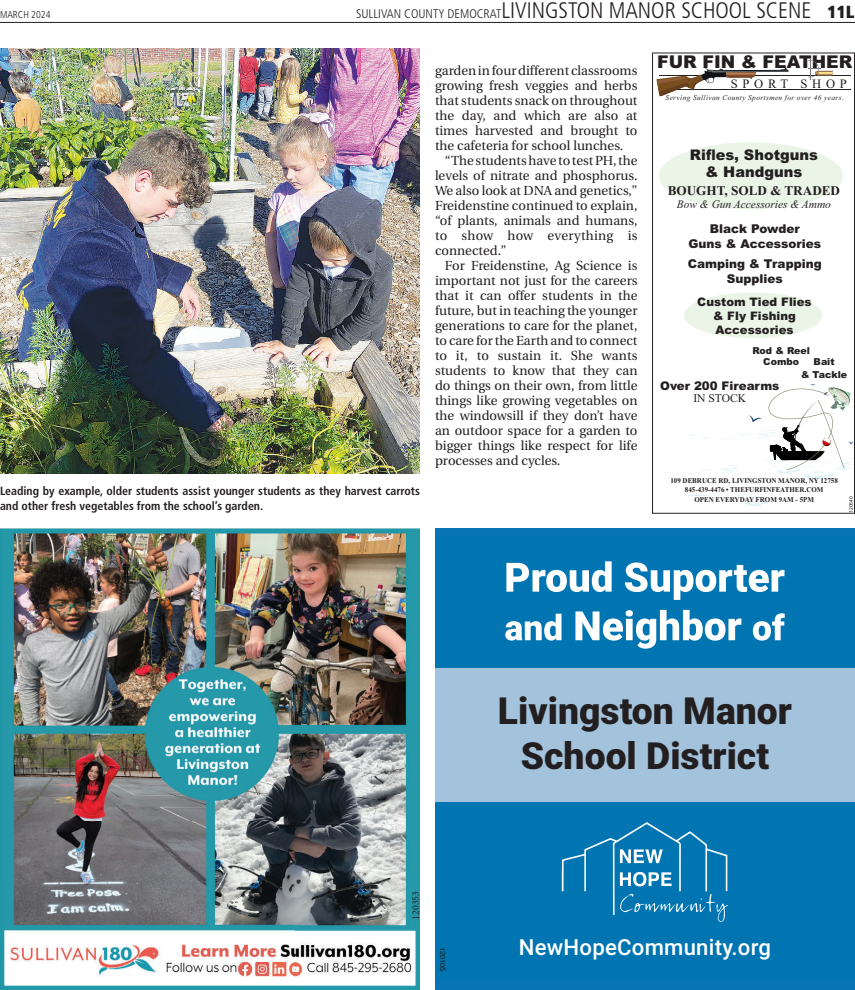
<style>
.page{position:relative;width:855px;height:990px;background:#fff}
.page>*{position:absolute;margin:0;border:0;box-sizing:border-box;transform-origin:0 0}
.t1{font:900 37.38px/44.8px "Roboto";color:#231f20;text-align:center}
.t2{font:300 condensed 22.5px "Frutiger";color:#231f20}
.t3{font:500 22.12px "Roboto";letter-spacing:.01em;color:#fff}
.t4{font:900 17.62px "Arial";color:#231f20}
.t5{font:900 14.62px/17.4px "Arial";color:#231f20;text-align:center}
.t6{font:700 13.38px "Times New Roman";color:#231f20}
.t7{font:13.12px/15px "Utopia";color:#231f20;text-align:justify}
.t8{font:12.75px "Times New Roman";letter-spacing:.37em;color:#231f20}
.t9{font:900 12.12px/14.5px "Arial";color:#231f20;text-align:center}
.t10{font:700 condensed 11.88px/15px "Frutiger";color:#231f20}
.t11{font:900 11.88px "Arial";color:#231f20}
.t12{font:900 11.75px/14.1px "Arial";color:#231f20;text-align:center}
.t13{font:11.75px "Times New Roman";color:#231f20}
.t14{font:italic 11.5px "Times New Roman";color:#231f20}
.t15{font:300 condensed 10px "Frutiger";color:#231f20}
.t16{font:10px "Minion Pro";color:#231f20}
.t17{font:900 9.62px/10.6px "Arial";color:#231f20;text-align:center}
.t18{font:7.5px "Helvetica";color:#231f20}
.t19{font:700 7.38px/9.8px "Times New Roman";color:#231f20;text-align:center;scale:.95 1}
.t20{font:italic 7.25px "Times New Roman";letter-spacing:.06em;color:#231f20}
.t21{font:4.88px "Arial";color:#231f20}
.s1{font-size:12.5px}
.s2{font-weight:900;font-size:17.5px}
</style>
<div class="page">
<hr style="left:0;top:22px;width:855px;height:1px;background:#231f20">
<div style="left:435px;top:529px;width:420px;height:461px;background:#0774b3"></div>
<div style="left:435px;top:538px;width:420px;height:134px;background:#0075b2"></div>
<div style="left:435px;top:668px;width:420px;height:135px;background:#a3c2db"></div>
<div style="left:435px;top:802px;width:420px;height:177px;background:#0075b2"></div>
<svg style="left:506px;top:561px;width:106px;height:31px"></svg>
<svg style="left:625px;top:562px;width:160px;height:38px"></svg>
<svg style="left:505px;top:614px;width:57px;height:27px"></svg>
<svg style="left:575px;top:610px;width:166px;height:39px"></svg>
<svg style="left:753px;top:613px;width:32px;height:28px"></svg>
<svg style="left:562px;top:822px;width:166px;height:100px"></svg>
<img style="left:0;top:529px;width:420px;height:461px">
<svg style="left:652px;top:52px;width:203px;height:462px"></svg>
<svg style="left:663px;top:384px;width:190px;height:122px"></svg>
<hr style="left:660px;top:76px;width:191px;height:1px;background:#231f20">
<hr style="left:660px;top:90px;width:191px;height:1px;background:#231f20">
<svg style="left:686px;top:53px;width:3px;height:4px"></svg>
<svg style="left:656px;top:68px;width:133px;height:29px"></svg>
<svg style="left:809px;top:58px;width:24px;height:21px"></svg>
<div style="left:659px;top:142px;width:184px;height:67px;background:#eaf4e7;border-radius:50%"></div>
<div style="left:684px;top:292px;width:138px;height:46px;background:#eaf4e7;border-radius:50%"></div>
<img style="left:0;top:49px;width:419px;height:424px">
<p class="t15" style="left:0;top:11px;width:52px">MARCH 2024</p>
<h2 class="t2" style="left:356px;top:3px;width:500px"><span class="s1">SULLIVAN COUNTY DEMOCRAT</span> LIVINGSTON MANOR SCHOOL SCENE <span class="s2">11L</span></h2>
<p class="t10" style="left:0;top:484px;width:421px">Leading by example, older students assist younger students as they harvest carrots and other fresh vegetables from the school’s garden.</p>
<p class="t7" style="left:435px;top:64px;width:204px">garden in four different classrooms growing fresh veggies and herbs that students snack on throughout the day, and which are also at times harvested and brought to the cafeteria for school lunches.</p>
<p class="t7" style="left:435px;top:154px;width:204px;text-indent:10px">“The students have to test PH, the levels of nitrate and phosphorus.<br>We also look at DNA and genetics,” Freidenstine continued to explain, “of plants, animals and humans, to show how everything is connected.”</p>
<p class="t7" style="left:435px;top:259px;width:204px;text-indent:10px">For Freidenstine, Ag Science is important not just for the careers that it can offer students in the future, but in teaching the younger generations to care for the planet, to care for the Earth and to connect to it, to sustain it. She wants students to know that they can do things on their own, from little things like growing vegetables on the windowsill if they don’t have an outdoor space for a garden to bigger things like respect for life processes and cycles.</p>
<h3 class="t4" style="left:657px;top:55px;width:197px">FUR FIN &amp; FEATHER</h3>
<p class="t8" style="left:731px;top:76px;width:118px">SPORT SHOP</p>
<p class="t20" style="left:666px;top:93px;width:180px">Serving Sullivan County Sportsmen for over 46 years.</p>
<p class="t5" style="left:690px;top:148px;width:130px">Rifles, Shotguns &amp; Handguns</p>
<p class="t6" style="left:668px;top:182px;width:174px">BOUGHT, SOLD &amp; TRADED</p>
<p class="t14" style="left:677px;top:198px;width:156px">Bow &amp; Gun Accessories &amp; Ammo</p>
<p class="t9" style="left:688px;top:223px;width:134px">Black Powder<br>Guns &amp; Accessories</p>
<p class="t9" style="left:688px;top:257px;width:135px">Camping &amp; Trapping<br>Supplies</p>
<p class="t12" style="left:697px;top:296px;width:116px">Custom Tied Flies &amp; Fly Fishing<br>Accessories</p>
<p class="t17" style="left:752px;top:347px;width:59px">Rod &amp; Reel<br>Combo</p>
<p class="t17" style="left:801px;top:356px;width:48px;line-height:12.8px">Bait<br>&amp; Tackle</p>
<p class="t11" style="left:660px;top:382px;width:121px">Over 200 Firearms</p>
<p class="t13" style="left:693px;top:391px;width:54px">IN STOCK</p>
<p class="t19" style="left:670px;top:475px;width:178px">109 DEBRUCE RD, LIVINGSTON MANOR, NY 12758<br>845-439-4476 • THEFURFINFEATHER.COM<br>OPEN EVERYDAY FROM 9AM - 5PM</p>
<p class="t21" style="left:848px;top:513px;width:18px;rotate:-90deg">120540</p>
<p class="t16" style="left:410px;top:920px;width:30px;rotate:-90deg">120353</p>
<p class="t18" style="left:447px;top:947px;width:27px;rotate:90deg">120105</p>
<h1 class="t1" style="left:498px;top:689px;width:296px">Livingston Manor<br>School District</h1>
<h3 class="t3" style="left:519px;top:935px;width:254px">NewHopeCommunity.org</h3>
</div>
